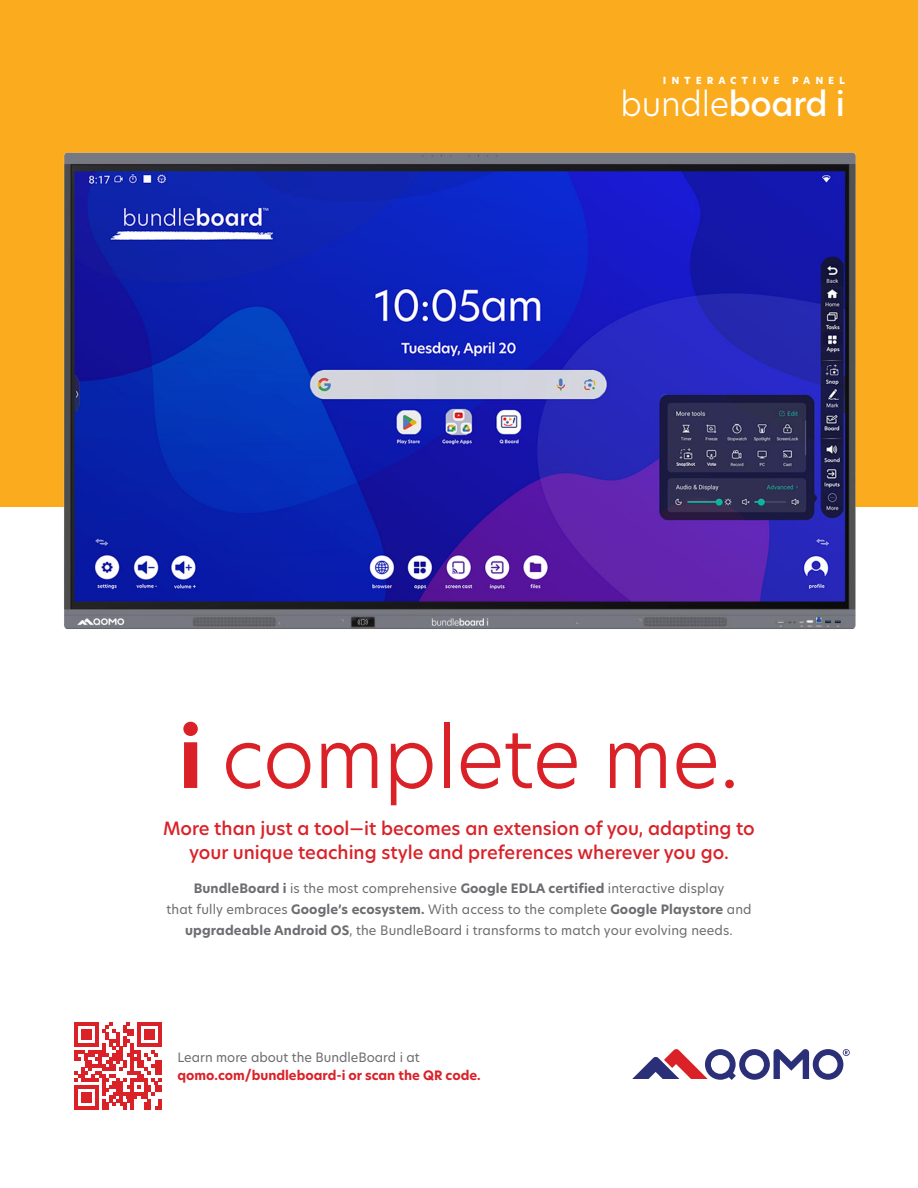
<style>
.page{position:relative;width:918px;height:1188px;background:#faab1e}
.page>*{position:absolute;margin:0;border:0;box-sizing:border-box;transform-origin:0 0}
.t1{font:300 82.5px "Hero New";letter-spacing:-.01em;color:#da2128}
.t2{font:300 33.15px "Hero New";letter-spacing:-.01em;color:#fff}
.t3{font:500 18px/24px "Hero New";color:#da2128;text-align:center}
.t4{font:12.75px/21px "Hero New";letter-spacing:.01em;color:#6c6d70;text-align:center}
.t5{font:700 12.75px "Hero New";color:#da2128}
.t6{font:700 12px "Hero New";letter-spacing:.4em;color:#fff}
.s1{font-weight:500}
.s2{font-weight:700}
</style>
<div class="page">
<div style="left:0;top:508px;width:918px;height:680px;background:#fff"></div>
<svg style="left:632px;top:1049px;width:218px;height:31px"></svg>
<img style="left:57px;top:152px;width:804px;height:477px">
<svg style="left:74px;top:1022px;width:88px;height:87px"></svg>
<hr style="left:74px;top:1106px;width:25px;height:3px;background:#da2128">
<div style="left:81px;top:1092px;width:11px;height:10px;background:#da2128"></div>
<p class="t6" style="left:663px;top:71px;width:184px">interactive panel</p>
<p class="t2" style="left:621px;top:81px;width:226px">bundle<span class="s1">board i</span></p>
<p class="t1" style="left:178px;top:701px;width:563px"><span class="s2">i</span> complete me.</p>
<p class="t3" style="left:163px;top:816px;width:593px">More than just a tool—it becomes an extension of you, adapting to your unique teaching style and preferences wherever you go.</p>
<p class="t4" style="left:166px;top:878px;width:587px"><span class="s2">BundleBoard i</span> is the most comprehensive <span class="s2">Google EDLA certified</span> interactive display<br>that fully embraces <span class="s2">Google’s ecosystem.</span> With access to the complete <span class="s2">Google Playstore</span> and <span class="s2">upgradeable Android OS</span>, the BundleBoard i transforms to match your evolving needs.</p>
<p class="t4" style="left:178px;top:1046px;width:244px">Learn more about the BundleBoard i at</p>
<p class="t5" style="left:178px;top:1067px;width:305px">qomo.com/bundleboard-i or scan the QR code.</p>
</div>
